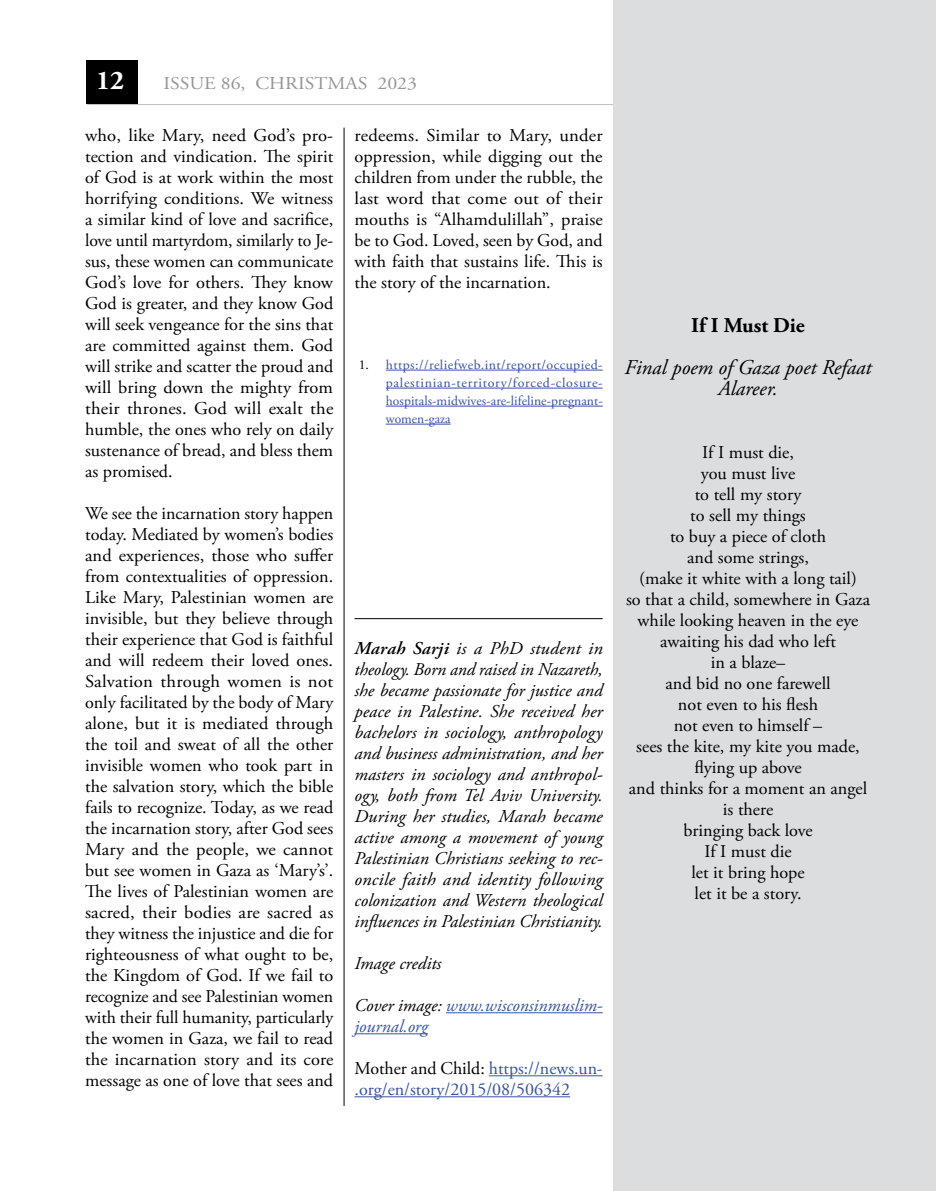
<style>
.page{position:relative;width:936px;height:1191px;background:#fff}
.page>*{position:absolute;margin:0;border:0;box-sizing:border-box;transform-origin:0 0}
.t1{font:700 27px "Adobe Garamond Pro";color:#fff}
.t2{font:italic 21px/21px "Adobe Garamond Pro";color:#000;text-align:center}
.t3{font:700 21px "Adobe Garamond Pro";letter-spacing:-.005em;color:#000}
.t4{font:18px/21px "Adobe Garamond Pro";color:#000;text-align:justify}
.t5{font:italic 18px/21px "Adobe Garamond Pro";color:#000;text-align:justify;scale:1.04 1}
.t6{font:18px/21px "Adobe Garamond Pro";color:#000;text-align:justify;scale:1.04 1}
.t7{font:18px/21px "Adobe Garamond Pro";color:#3953a4}
.t8{font:italic 18px/21px "Adobe Garamond Pro";color:#3953a4}
.t9{font:18px "Adobe Garamond Pro";color:#939598;scale:1.1 1}
.t10{font:italic 18px "Adobe Garamond Pro";color:#000}
.t11{font:13.5px/18px "Adobe Garamond Pro";letter-spacing:.005em;color:#3953a4;text-align:justify}
.s1{color:#000}
.s2{font-weight:600}
</style>
<div class="page">
<div style="left:86px;top:60px;width:51px;height:44px;background:#000"></div>
<hr style="left:87px;top:104px;width:848px;height:1px;background:#bcbec0">
<hr style="left:344px;top:128px;width:1px;height:978px;background:#000">
<hr style="left:386px;top:370px;width:216px;height:1px;background:#3953a4">
<hr style="left:386px;top:388px;width:216px;height:1px;background:#3953a4">
<hr style="left:386px;top:406px;width:216px;height:1px;background:#3953a4">
<hr style="left:386px;top:424px;width:64px;height:1px;background:#3953a4">
<hr style="left:446px;top:1012px;width:156px;height:1px;background:#3953a4">
<hr style="left:354px;top:1033px;width:74px;height:1px;background:#3953a4">
<hr style="left:488px;top:1075px;width:114px;height:1px;background:#3953a4">
<hr style="left:354px;top:1096px;width:216px;height:1px;background:#3953a4">
<div style="left:613px;top:0;width:322px;height:1191px;background:#dcddde"></div>
<hr style="left:354px;top:618px;width:248px;height:1px;background:#000">
<h1 class="t1" style="left:96px;top:64px;width:30px">12</h1>
<p class="t9" style="left:163px;top:72px;width:232px">ISSUE 86, CHRISTMAS 2023</p>
<p class="t4" style="left:85px;top:125px;width:250px">who, like Mary, need God’s pro&shy;tection and vindication. The spirit of God is at work within the most horrifying conditions. We witness a similar kind of love and sacrifice, love until martyrdom, similarly to Je&shy;sus, these women can communicate God’s love for others. They know God is greater, and they know God will seek vengeance for the sins that are committed against them. God will strike and scatter the proud and will bring down the mighty from their thrones. God will exalt the humble, the ones who rely on daily sustenance of bread, and bless them as promised.</p>
<p class="t4" style="left:85px;top:503px;width:250px">We see the incarnation story happen today. Mediated by women’s bodies and experiences, those who suffer from contextualities of oppression.<br>Like Mary, Palestinian women are invisible, but they believe through their experience that God is faithful and will redeem their loved ones.<br>Salvation through women is not only facilitated by the body of Mary alone, but it is mediated through the toil and sweat of all the other invisible women who took part in the salvation story, which the bible fails to recognize. Today, as we read the incarnation story, after God sees Mary and the people, we cannot but see women in Gaza as ‘Mary’s’.<br>The lives of Palestinian women are sacred, their bodies are sacred as they witness the injustice and die for righteousness of what ought to be, the Kingdom of God. If we fail to recognize and see Palestinian women with their full humanity, particularly the women in Gaza, we fail to read the incarnation story and its core message as one of love that sees and</p>
<p class="t6" style="left:354px;top:125px;width:240px">redeems. Similar to Mary, under oppression, while digging out the children from under the rubble, the last word that come out of their mouths is “Alhamdulillah”, praise be to God. Loved, seen by God, and with faith that sustains life. This is the story of the incarnation.</p>
<p class="t11" style="left:386px;top:356px;width:218px;text-indent:-27px"><span class="s1">1.</span> https://reliefweb.int/report/occupied&shy;palestinian-territory/forced-closure&shy;hospitals-midwives-are-lifeline-pregnant&shy;women-gaza</p>
<p class="t5" style="left:354px;top:638px;width:240px"><span class="s2">Marah Sarji</span> is a PhD student in theology. Born and raised in Nazareth, she became passionate for justice and peace in Palestine. She received her bachelors in sociology, anthropology and business administration, and her masters in sociology and anthropol&shy;ogy, both from Tel Aviv University.<br>During her studies, Marah became active among a movement of young Palestinian Christians seeking to rec&shy;oncile faith and identity following colonization and Western theological influences in Palestinian Christianity.</p>
<p class="t10" style="left:354px;top:952px;width:88px">Image credits</p>
<p class="t8" style="left:354px;top:995px;width:250px"><span class="s1">Cover image:</span> www.wisconsinmuslim&shy;journal.org</p>
<p class="t7" style="left:354px;top:1058px;width:250px"><span class="s1">Mother and Child:</span> https://news.un-.org/en/story/2015/08/506342</p>
<p class="t3" style="left:691px;top:313px;width:115px">If I Must Die</p>
<p class="t2" style="left:624px;top:357px;width:248px">Final poem of Gaza poet Refaat<br>Alareer.</p>
<p class="t4" style="left:626px;top:442px;width:245px;text-align:center">If I must die,<br>you must live<br>to tell my story<br>to sell my things<br>to buy a piece of cloth<br>and some strings,<br>(make it white with a long tail)<br>so that a child, somewhere in Gaza while looking heaven in the eye awaiting his dad who left<br>in a blaze–<br>and bid no one farewell<br>not even to his flesh<br>not even to himself –<br>sees the kite, my kite you made, flying up above<br>and thinks for a moment an angel is there<br>bringing back love<br>If I must die<br>let it bring hope<br>let it be a story.</p>
</div>
